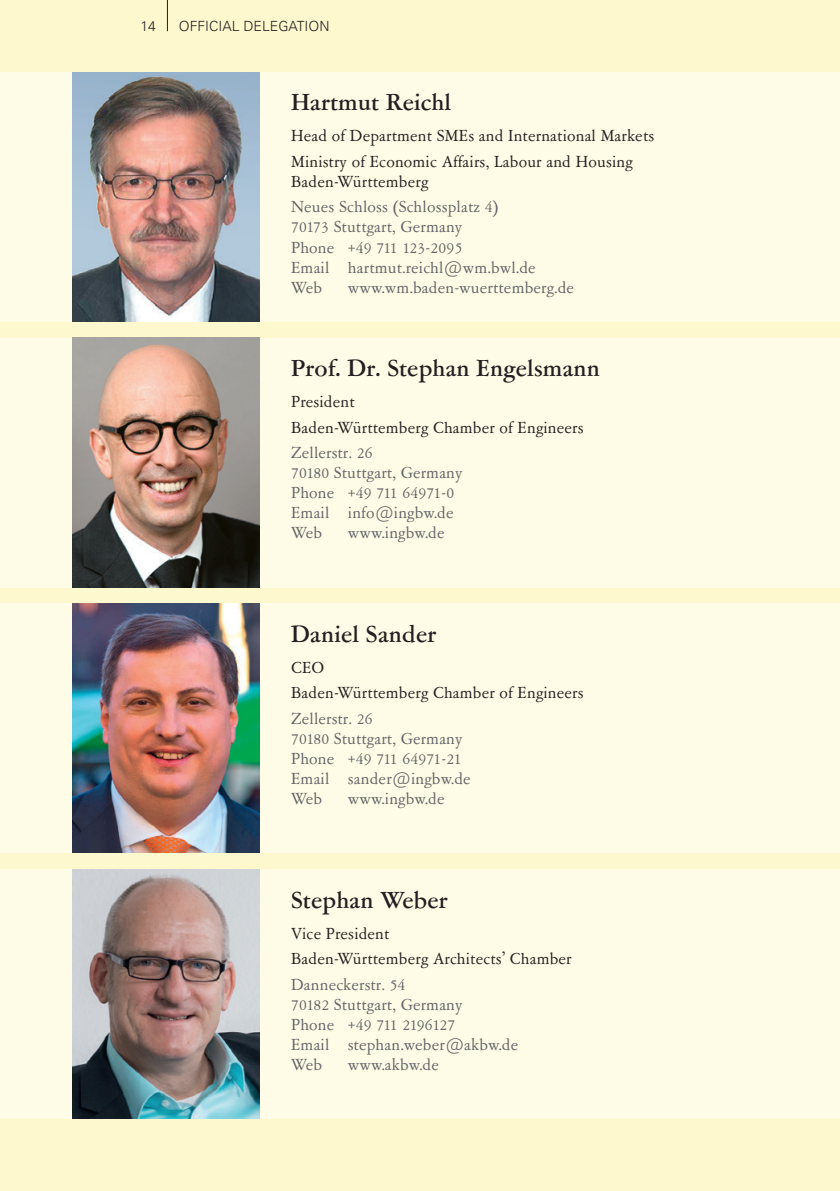
<style>
.page{position:relative;width:840px;height:1191px;background:#fff}
.page>*{position:absolute;margin:0;border:0;box-sizing:border-box;transform-origin:0 0}
.NAME{font:500 26px "Garamont Amst SB";letter-spacing:.01em;color:#231f20}
.Adresse{font:18px "Garamont Amst SB Rom";letter-spacing:.01em;color:#636366}
.Position___Firma{font:18px/20px "Garamont Amst SB Rom";letter-spacing:.01em;color:#231f20}
.Skyline_rechts{font:300 14px "Univers";color:#231f20}
.t1{font:300 14px "Univers";color:#231f20}
</style>
<div class="page">
<div style="left:0;top:0;width:839px;height:1191px;background:#fef8ce"></div>
<div style="left:0;top:603px;width:839px;height:250px;background:#fefce6"></div>
<div style="left:0;top:338px;width:839px;height:249px;background:#fefce6"></div>
<div style="left:0;top:72px;width:839px;height:249px;background:#fefce6"></div>
<div style="left:0;top:869px;width:839px;height:249px;background:#fefce6"></div>
<hr style="left:167px;top:0;width:1px;height:31px;background:#231f20">
<img style="left:72px;top:338px;width:187px;height:249px">
<img style="left:72px;top:603px;width:187px;height:250px">
<img style="left:72px;top:72px;width:187px;height:249px">
<img style="left:72px;top:869px;width:187px;height:249px">
<p class="t1" style="left:140px;top:18px;width:17px">14</p>
<p class="Skyline_rechts" style="left:179px;top:18px;width:152px">OFFICIAL DELEGATION</p>
<p class="NAME" style="left:291px;top:89px;width:161px">Hartmut Reichl</p>
<p class="Position___Firma" style="left:291px;top:126px;width:364px">Head of Department SMEs and International Markets</p>
<p class="Position___Firma" style="left:291px;top:152px;width:343px">Ministry of Economic Affairs, Labour and Housing<br>Baden-Württemberg</p>
<p class="Adresse" style="left:291px;top:198px;width:209px">Neues Schloss (Schlossplatz 4)</p>
<p class="Adresse" style="left:291px;top:218px;width:172px">70173 Stuttgart, Germany</p>
<p class="Adresse" style="left:291px;top:238px;width:173px">Phone +49 711 123-2095</p>
<p class="Adresse" style="left:291px;top:258px;width:246px">Email hartmut.reichl@wm.bwl.de</p>
<p class="Adresse" style="left:291px;top:278px;width:32px">Web</p>
<p class="Adresse" style="left:348px;top:278px;width:227px">www.wm.baden-wuerttemberg.de</p>
<p class="NAME" style="left:291px;top:354px;width:310px">Prof. Dr. Stephan Engelsmann</p>
<p class="Position___Firma" style="left:291px;top:392px;width:65px">President</p>
<p class="Position___Firma" style="left:291px;top:418px;width:294px">Baden-Württemberg Chamber of Engineers</p>
<p class="Adresse" style="left:291px;top:444px;width:83px">Zellerstr. 26</p>
<p class="Adresse" style="left:291px;top:464px;width:173px">70180 Stuttgart, Germany</p>
<p class="Adresse" style="left:291px;top:484px;width:164px">Phone +49 711 64971-0</p>
<p class="Adresse" style="left:291px;top:504px;width:164px">Email info@ingbw.de</p>
<p class="Adresse" style="left:291px;top:524px;width:32px">Web</p>
<p class="Adresse" style="left:348px;top:524px;width:98px">www.ingbw.de</p>
<p class="NAME" style="left:291px;top:620px;width:147px">Daniel Sander</p>
<p class="Position___Firma" style="left:291px;top:658px;width:35px">CEO</p>
<p class="Position___Firma" style="left:291px;top:683px;width:294px">Baden-Württemberg Chamber of Engineers</p>
<p class="Adresse" style="left:291px;top:709px;width:83px">Zellerstr. 26</p>
<p class="Adresse" style="left:291px;top:729px;width:173px">70180 Stuttgart, Germany</p>
<p class="Adresse" style="left:291px;top:749px;width:172px">Phone +49 711 64971-21</p>
<p class="Adresse" style="left:291px;top:769px;width:181px">Email sander@ingbw.de</p>
<p class="Adresse" style="left:291px;top:789px;width:32px">Web</p>
<p class="Adresse" style="left:348px;top:789px;width:98px">www.ingbw.de</p>
<p class="NAME" style="left:291px;top:886px;width:158px">Stephan Weber</p>
<p class="Position___Firma" style="left:291px;top:924px;width:100px">Vice President</p>
<p class="Position___Firma" style="left:291px;top:949px;width:282px">Baden-Württemberg Architects’ Chamber</p>
<p class="Adresse" style="left:291px;top:975px;width:116px">Danneckerstr. 54</p>
<p class="Adresse" style="left:291px;top:995px;width:173px">70182 Stuttgart, Germany</p>
<p class="Adresse" style="left:291px;top:1015px;width:166px">Phone +49 711 2196127</p>
<p class="Adresse" style="left:291px;top:1035px;width:228px">Email stephan.weber@akbw.de</p>
<p class="Adresse" style="left:291px;top:1055px;width:32px">Web</p>
<p class="Adresse" style="left:348px;top:1055px;width:92px">www.akbw.de</p>
</div>
